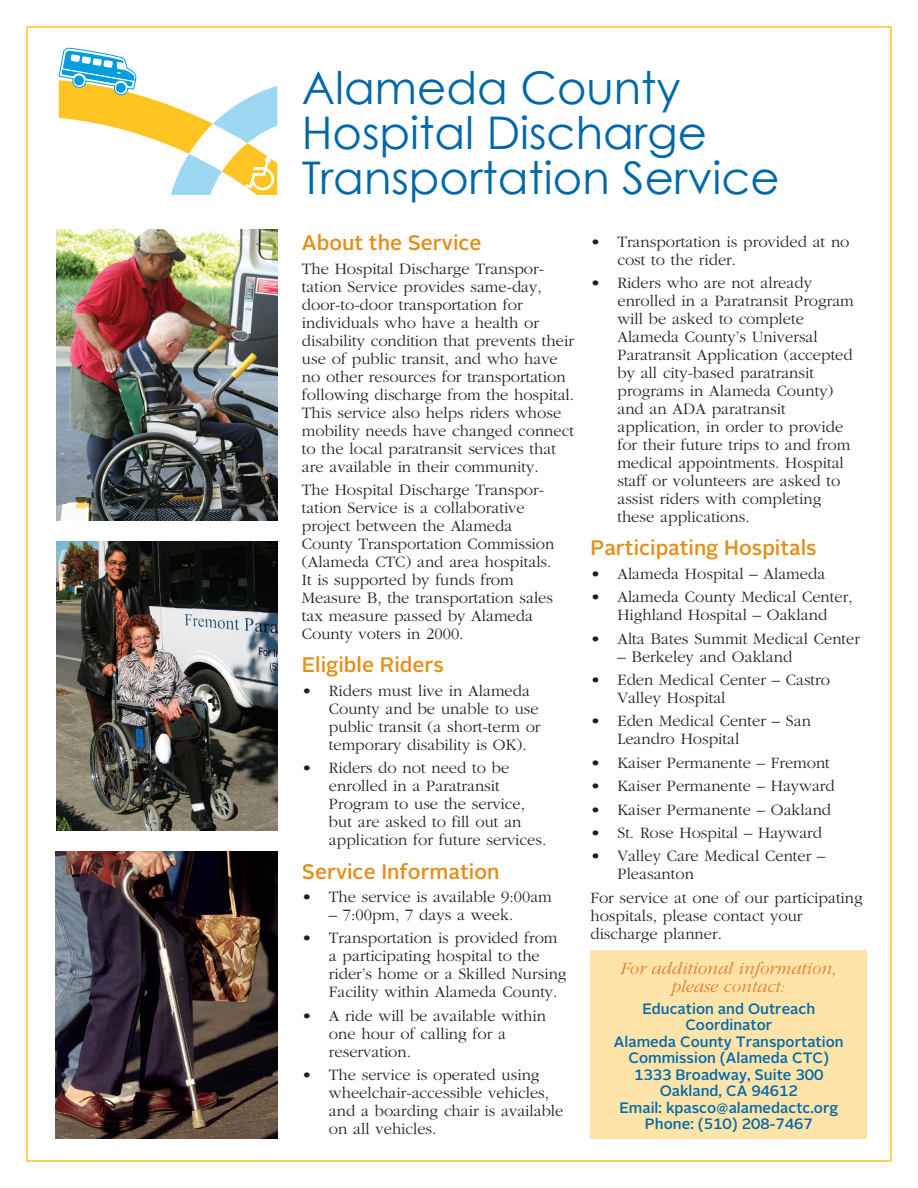
<style>
.page{position:relative;width:918px;height:1188px;background:#fff}
.page>*{position:absolute;margin:0;border:0;box-sizing:border-box;transform-origin:0 0}
.t1{font:45px/45px "Century Gothic";color:#0068a9}
._14pt_Myriad_Bold_pr{font:500 21px "Alright Sans";color:#e58e19}
._12pt_italic_sidebar{font:italic 300 18px/18px "Garamond";color:#e07f33;text-align:center}
._10_12pt_body{font:300 16.5px/18px "Garamond";color:#231f20}
._12pt_italic_sidebar-2{font:500 15px/16.5px "Alright Sans";color:#0068a9;text-align:center}
</style>
<div class="page">
<div style="left:590px;top:950px;width:277px;height:189px;background:#ffe4aa"></div>
<img style="left:56px;top:541px;width:222px;height:289px">
<img style="left:55px;top:851px;width:222px;height:288px">
<img style="left:56px;top:230px;width:221px;height:290px">
<svg style="left:58px;top:48px;width:219px;height:146px"></svg>
<p class="t1" style="left:302px;top:64px;width:479px">Alameda County<br>Hospital Discharge<br>Transportation Service</p>
<p class="_14pt_Myriad_Bold_pr" style="left:302px;top:229px;width:181px">About the Service</p>
<p class="_10_12pt_body" style="left:302px;top:260px;width:274px">The Hospital Discharge Transpor&shy;tation Service provides same-day, door-to-door transportation for individuals who have a health or disability condition that prevents their use of public transit, and who have no other resources for transportation following discharge from the hospital.<br>This service also helps riders whose mobility needs have changed connect to the local paratransit services that are available in their community.</p>
<p class="_10_12pt_body" style="left:302px;top:481px;width:254px">The Hospital Discharge Transpor&shy;tation Service is a collaborative project between the Alameda<br>County Transportation Commission (Alameda CTC) and area hospitals.<br>It is supported by funds from<br>Measure B, the transportation sales tax measure passed by Alameda<br>County voters in 2000.</p>
<p class="_14pt_Myriad_Bold_pr" style="left:302px;top:651px;width:144px">Eligible Riders</p>
<p class="_10_12pt_body" style="left:329px;top:682px;width:213px;text-indent:-27px">• Riders must live in Alameda<br>County and be unable to use public transit (a short-term or temporary disability is OK).</p>
<p class="_10_12pt_body" style="left:329px;top:759px;width:219px;text-indent:-27px">• Riders do not need to be enrolled in a Paratransit<br>Program to use the service, but are asked to fill out an application for future services.</p>
<p class="_14pt_Myriad_Bold_pr" style="left:302px;top:857px;width:199px">Service Information</p>
<p class="_10_12pt_body" style="left:302px;top:888px;width:251px">• The service is available 9:00am</p>
<p class="_10_12pt_body" style="left:329px;top:906px;width:186px">– 7:00pm, 7 days a week.</p>
<p class="_10_12pt_body" style="left:329px;top:929px;width:239px;text-indent:-27px">• Transportation is provided from a participating hospital to the rider’s home or a Skilled Nursing Facility within Alameda County.</p>
<p class="_10_12pt_body" style="left:329px;top:1007px;width:219px;text-indent:-27px">• A ride will be available within one hour of calling for a reservation.</p>
<p class="_10_12pt_body" style="left:329px;top:1066px;width:236px;text-indent:-27px">• The service is operated using wheelchair-accessible vehicles, and a boarding chair is available on all vehicles.</p>
<p class="_10_12pt_body" style="left:617px;top:233px;width:234px;text-indent:-27px">• Transportation is provided at no cost to the rider.</p>
<p class="_10_12pt_body" style="left:617px;top:274px;width:238px;text-indent:-27px">• Riders who are not already enrolled in a Paratransit Program will be asked to complete<br>Alameda County’s Universal<br>Paratransit Application (accepted by all city-based paratransit programs in Alameda County) and an ADA paratransit application, in order to provide for their future trips to and from medical appointments. Hospital staff or volunteers are asked to assist riders with completing these applications.</p>
<p class="_14pt_Myriad_Bold_pr" style="left:590px;top:534px;width:228px">Participating Hospitals</p>
<p class="_10_12pt_body" style="left:590px;top:565px;width:236px">• Alameda Hospital – Alameda</p>
<p class="_10_12pt_body" style="left:590px;top:588px;width:264px;text-align:center">• Alameda County Medical Center,<br>Highland Hospital – Oakland</p>
<p class="_10_12pt_body" style="left:590px;top:630px;width:271px">• Alta Bates Summit Medical Center</p>
<p class="_10_12pt_body" style="left:617px;top:648px;width:176px">– Berkeley and Oakland</p>
<p class="_10_12pt_body" style="left:617px;top:671px;width:214px;text-indent:-27px">• Eden Medical Center – Castro<br>Valley Hospital</p>
<p class="_10_12pt_body" style="left:617px;top:713px;width:195px;text-indent:-27px">• Eden Medical Center – San<br>Leandro Hospital</p>
<p class="_10_12pt_body" style="left:590px;top:754px;width:241px">• Kaiser Permanente – Fremont</p>
<p class="_10_12pt_body" style="left:590px;top:777px;width:246px">• Kaiser Permanente – Hayward</p>
<p class="_10_12pt_body" style="left:590px;top:801px;width:242px">• Kaiser Permanente – Oakland</p>
<p class="_10_12pt_body" style="left:590px;top:824px;width:233px">• St. Rose Hospital – Hayward</p>
<p class="_10_12pt_body" style="left:617px;top:848px;width:210px;text-indent:-27px">• Valley Care Medical Center –<br>Pleasanton</p>
<p class="_10_12pt_body" style="left:590px;top:889px;width:274px">For service at one of our participating hospitals, please contact your discharge planner.</p>
<p class="_12pt_italic_sidebar" style="left:621px;top:959px;width:218px">For additional information, please contact:</p>
<p class="_12pt_italic_sidebar-2" style="left:642px;top:1000px;width:174px">Education and Outreach<br>Coordinator</p>
<p class="_12pt_italic_sidebar-2" style="left:614px;top:1033px;width:231px">Alameda County Transportation<br>Commission (Alameda CTC)</p>
<p class="_12pt_italic_sidebar-2" style="left:634px;top:1066px;width:191px">1333 Broadway, Suite 300</p>
<p class="_12pt_italic_sidebar-2" style="left:660px;top:1083px;width:140px">Oakland, CA 94612</p>
<p class="_12pt_italic_sidebar-2" style="left:619px;top:1099px;width:220px">Email: kpasco@alamedactc.org</p>
<p class="_12pt_italic_sidebar-2" style="left:645px;top:1116px;width:169px">Phone: (510) 208-7467</p>
</div>
